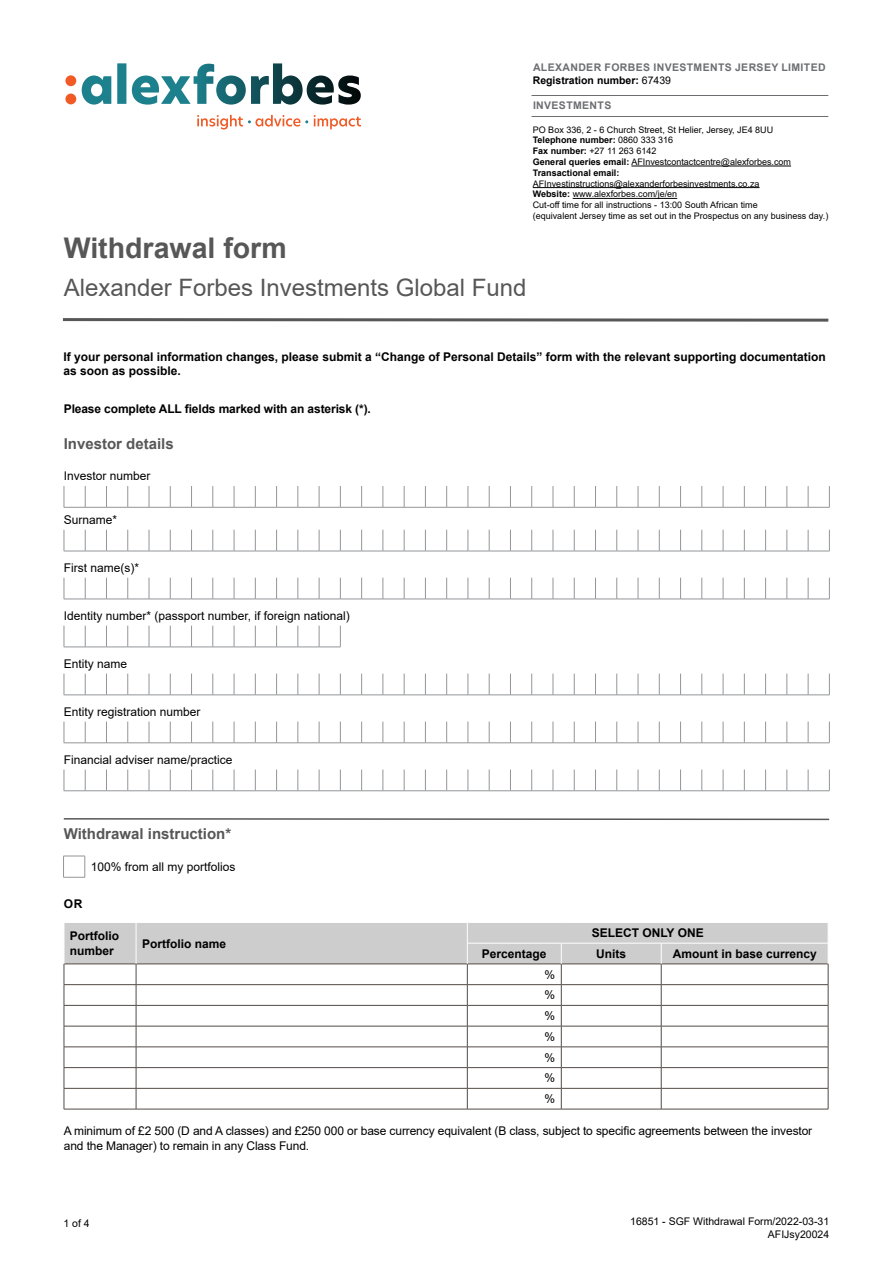
<style>
.page{position:relative;width:893px;height:1263px;background:#fff}
.page>*{position:absolute;margin:0;border:0;box-sizing:border-box;transform-origin:0 0}
.t1{font:700 28.5px "Arial";color:#575757}
.t2{font:24px "Arial";color:#575757}
.t3{font:700 15px "Arial";color:#575757}
.t4{font:12px/20.7px "Arial";color:#000;text-align:justify}
.t5{font:700 12px/14.4px "Arial";color:#000}
.t6{font:700 10.5px/12.6px "Arial";letter-spacing:.035em;color:#6d6e71}
.t7{font:10.5px/12.6px "Arial";color:#000;text-align:right}
.t8{font:9px/10.8px "Arial";color:#000}
.s1{color:#000}
.s2{font-weight:400;color:#000}
.s3{font-weight:700}
</style>
<div class="page">
<svg style="left:64px;top:486px;width:766px;height:22px"></svg>
<svg style="left:64px;top:530px;width:766px;height:22px"></svg>
<svg style="left:64px;top:578px;width:766px;height:22px"></svg>
<svg style="left:64px;top:626px;width:277px;height:22px"></svg>
<svg style="left:64px;top:674px;width:766px;height:22px"></svg>
<svg style="left:64px;top:721px;width:766px;height:22px"></svg>
<svg style="left:64px;top:769px;width:766px;height:22px"></svg>
<hr style="left:64px;top:1109px;width:72px;height:1px;background:#524b48">
<hr style="left:136px;top:1109px;width:331px;height:1px;background:#524b48">
<hr style="left:467px;top:1109px;width:94px;height:1px;background:#524b48">
<hr style="left:561px;top:1109px;width:100px;height:1px;background:#524b48">
<hr style="left:661px;top:1109px;width:167px;height:1px;background:#524b48">
<svg style="left:64px;top:923px;width:765px;height:186px"></svg>
<svg style="left:63px;top:856px;width:23px;height:22px"></svg>
<svg style="left:63px;top:818px;width:767px;height:3px"></svg>
<svg style="left:62px;top:318px;width:767px;height:4px"></svg>
<hr style="left:631px;top:166px;width:160px;height:1px;background:#000">
<hr style="left:533px;top:187px;width:227px;height:1px;background:#000">
<hr style="left:573px;top:198px;width:104px;height:1px;background:#000">
<hr style="left:531px;top:95px;width:297px;height:1px;background:#6d6e71">
<hr style="left:531px;top:116px;width:297px;height:1px;background:#6d6e71">
<svg style="left:82px;top:63px;width:279px;height:42px"></svg>
<div style="left:65px;top:75px;width:11px;height:11px;background:#f15a25;border-radius:50%"></div>
<div style="left:65px;top:94px;width:11px;height:10px;background:#f15a25;border-radius:50%"></div>
<svg style="left:314px;top:115px;width:47px;height:14px"></svg>
<svg style="left:197px;top:115px;width:111px;height:15px"></svg>
<p class="t6" style="left:533px;top:62px;width:294px">ALEXANDER FORBES INVESTMENTS JERSEY LIMITED<br><span class="s1">Registration number:</span> <span class="s2">67439</span></p>
<p class="t6" style="left:533px;top:99px;width:80px">INVESTMENTS</p>
<p class="t8" style="left:533px;top:124px;width:260px">PO Box 336, 2 - 6 Church Street, St Helier, Jersey, JE4 8UU <span class="s3">Telephone number:</span> 0860 333 316<br><span class="s3">Fax number:</span> +27 11 263 6142<br><span class="s3">General queries email:</span> AFInvestcontactcentre@alexforbes.com <span class="s3">Transactional email:</span></p>
<p class="t8" style="left:533px;top:178px;width:297px">AFInvestinstructions@alexanderforbesinvestments.co.za<br><span class="s3">Website:</span> www.alexforbes.com/je/en<br>Cut-off time for all instructions - 13:00 South African time<br>(equivalent Jersey time as set out in the Prospectus on any business day.)</p>
<h1 class="t1" style="left:64px;top:228px;width:225px">Withdrawal form</h1>
<h2 class="t2" style="left:64px;top:271px;width:464px">Alexander Forbes Investments Global Fund</h2>
<h3 class="t5" style="left:64px;top:349px;width:764px">If your personal information changes, please submit a “Change of Personal Details” form with the relevant supporting documentation as soon as possible.</h3>
<h3 class="t5" style="left:64px;top:401px;width:309px">Please complete ALL fields marked with an asterisk (*).</h3>
<h3 class="t3" style="left:64px;top:433px;width:112px">Investor details</h3>
<h3 class="t4" style="left:64px;top:465px;width:88px">Investor number</h3>
<h3 class="t4" style="left:64px;top:509px;width:55px">Surname*</h3>
<h3 class="t4" style="left:64px;top:557px;width:77px">First name(s)*</h3>
<h3 class="t4" style="left:64px;top:605px;width:288px">Identity number* (passport number, if foreign national)</h3>
<h3 class="t4" style="left:64px;top:653px;width:65px">Entity name</h3>
<h3 class="t4" style="left:64px;top:701px;width:138px">Entity registration number</h3>
<h3 class="t4" style="left:64px;top:749px;width:170px">Financial adviser name/practice</h3>
<h3 class="t3" style="left:64px;top:823px;width:169px">Withdrawal instruction*</h3>
<h3 class="t4" style="left:91px;top:856px;width:146px">100% from all my portfolios</h3>
<h3 class="t5" style="left:64px;top:896px;width:20px">OR</h3>
<h3 class="t5" style="left:70px;top:929px;width:51px">Portfolio number</h3>
<h3 class="t5" style="left:142px;top:936px;width:86px">Portfolio name</h3>
<h3 class="t5" style="left:592px;top:926px;width:114px">SELECT ONLY ONE</h3>
<h3 class="t5" style="left:482px;top:947px;width:66px">Percentage</h3>
<h3 class="t5" style="left:596px;top:947px;width:31px">Units</h3>
<h3 class="t5" style="left:673px;top:947px;width:146px">Amount in base currency</h3>
<h3 class="t4" style="left:545px;top:964px;width:12px">% % % % % % %</h3>
<h3 class="t4" style="left:64px;top:1123px;width:750px;line-height:15px">A minimum of £2 500 (D and A classes) and £250 000 or base currency equivalent (B class, subject to specific agreements between the investor and the Manager) to remain in any Class Fund.</h3>
<p class="t7" style="left:63px;top:1216px;width:28px">1 of 4</p>
<p class="t7" style="left:630px;top:1215px;width:200px">16851 - SGF Withdrawal Form/2022-03-31<br>AFIJsy20024</p>
</div>
